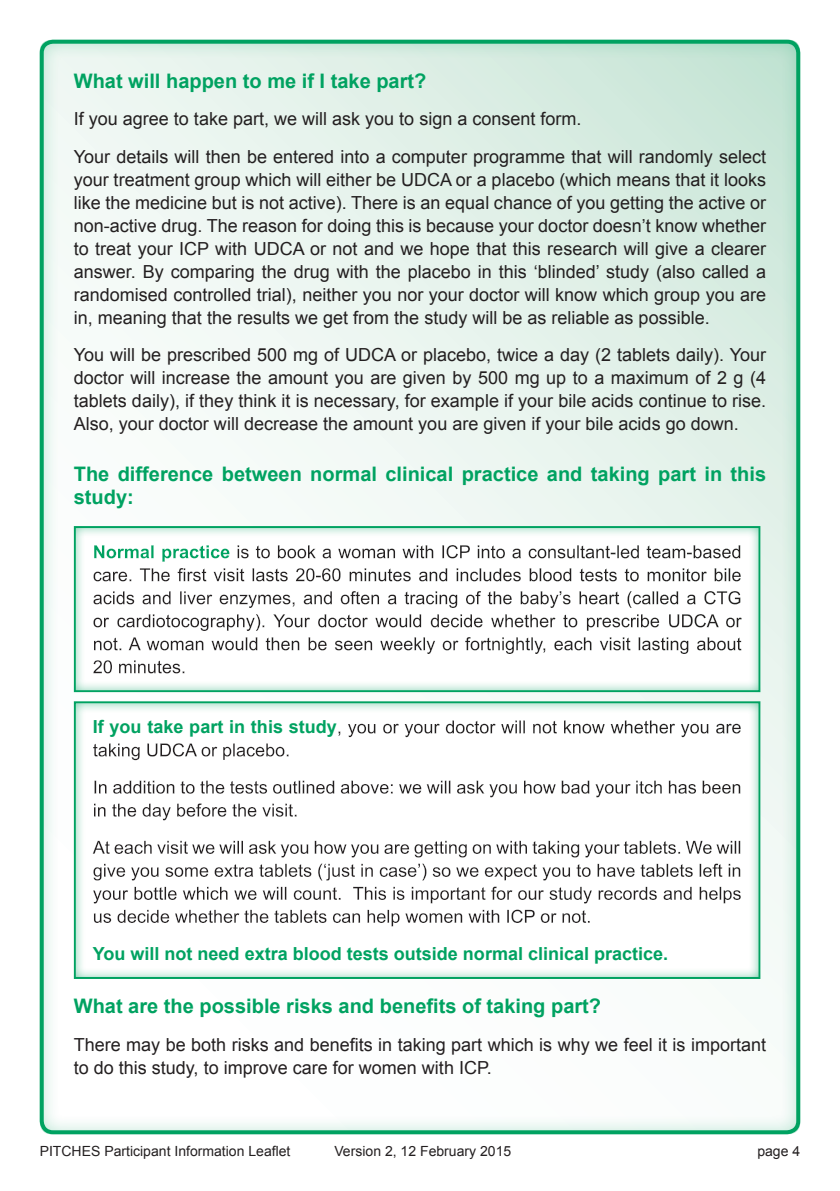
<style>
.page{position:relative;width:840px;height:1191px;background:#fff}
.page>*{position:absolute;margin:0;border:0;box-sizing:border-box;transform-origin:0 0}
.t1{font:700 20px/23px "Arial";color:#00a261}
.t2{font:18px/23px "Arial";color:#231f20}
.t3{font:700 18px "Arial";color:#00a261}
.t4{font:14px "Arial";color:#231f20}
</style>
<div class="page">
<div style="left:38px;top:38px;width:763px;height:1096px;background:#00a261;opacity:.5"></div>
<div style="left:72px;top:526px;width:705px;height:168px;background:#00a261;opacity:.75"></div>
<div style="left:72px;top:700px;width:706px;height:280px;background:#00a261;opacity:.75"></div>
<div style="left:40px;top:40px;width:759px;height:1094px;border:4px solid #00a261;border-radius:11px"></div>
<p class="t1" style="left:74px;top:70px;width:354px">What will happen to me if I take part?</p>
<p class="t2" style="left:74px;top:101px;width:693px;line-height:37.2px">If you agree to take part, we will ask you to sign a consent form.<br>Your details will then be entered into a computer programme that will randomly select</p>
<p class="t2" style="left:74px;top:168px;width:693px;text-align:justify">your treatment group which will either be UDCA or a placebo (which means that it looks like the medicine but is not active). There is an equal chance of you getting the active or non-active drug. The reason for doing this is because your doctor doesn’t know whether to treat your ICP with UDCA or not and we hope that this research will give a clearer answer. By comparing the drug with the placebo in this ‘blinded’ study (also called a randomised controlled trial), neither you nor your doctor will know which group you are in, meaning that the results we get from the study will be as reliable as possible.</p>
<p class="t2" style="left:74px;top:343px;width:693px;text-align:justify">You will be prescribed 500 mg of UDCA or placebo, twice a day (2 tablets daily). Your doctor will increase the amount you are given by 500 mg up to a maximum of 2 g (4 tablets daily), if they think it is necessary, for example if your bile acids continue to rise.<br>Also, your doctor will decrease the amount you are given if your bile acids go down.</p>
<p class="t1" style="left:74px;top:463px;width:693px">The difference between normal clinical practice and taking part in this study:</p>
<p class="t3" style="left:93px;top:715px;width:245px">If you take part in this study</p>
<p class="t3" style="left:93px;top:941px;width:576px">You will not need extra blood tests outside normal clinical practice.</p>
<p class="t1" style="left:74px;top:995px;width:528px">What are the possible risks and benefits of taking part?</p>
<p class="t2" style="left:74px;top:1033px;width:693px">There may be both risks and benefits in taking part which is why we feel it is important to do this study, to improve care for women with ICP.</p>
<p class="t4" style="left:40px;top:1142px;width:252px">PITCHES Participant Information Leaflet</p>
<p class="t4" style="left:334px;top:1142px;width:178px">Version 2, 12 February 2015</p>
<p class="t4" style="left:757px;top:1142px;width:44px">page 4</p>
</div>
